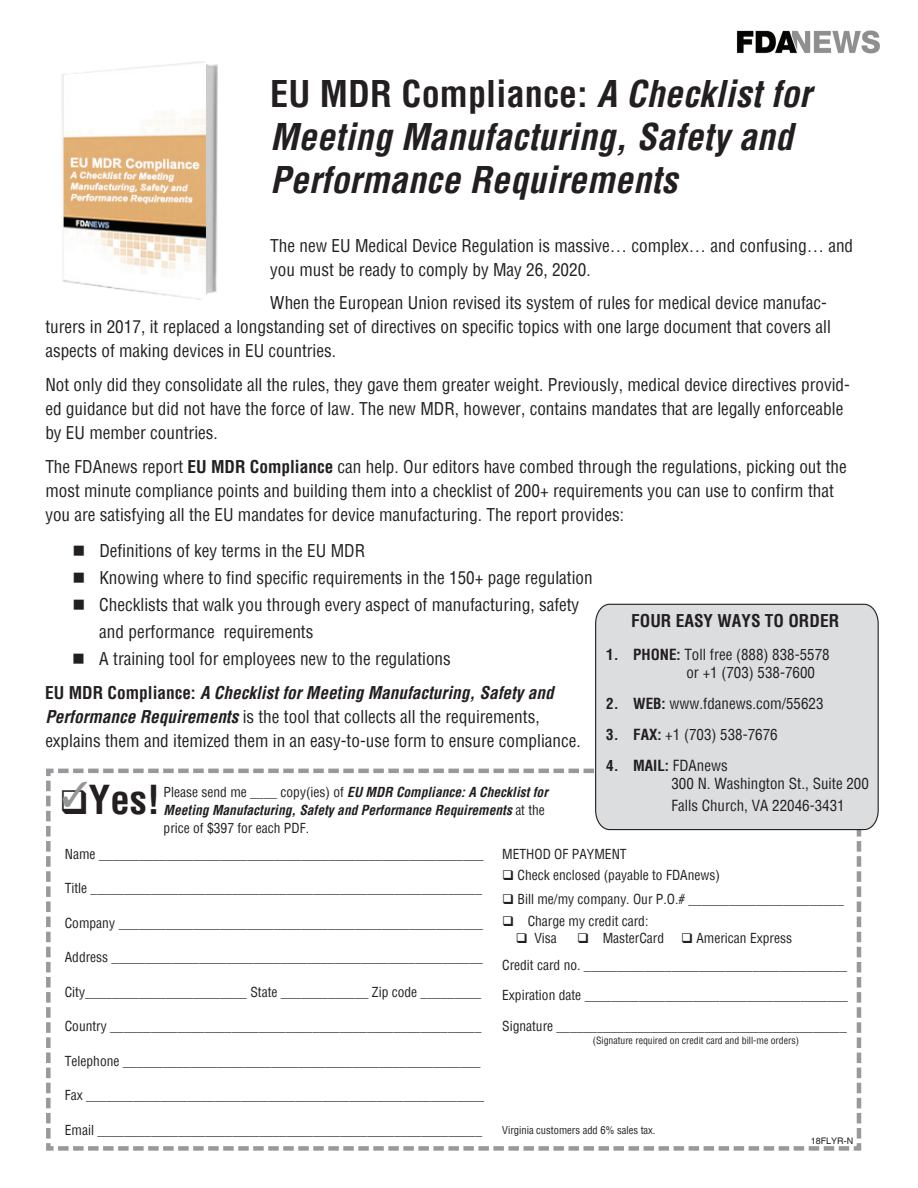
<style>
.page{position:relative;width:918px;height:1188px;background:#fff}
.page>*{position:absolute;margin:0;border:0;box-sizing:border-box;transform-origin:0 0}
.t1{font:700 condensed 39px "Helvetica";color:#231f20}
.t2{font:italic 700 condensed 36px/43.2px "Helvetica";letter-spacing:.005em;color:#231f20}
.t3{font:condensed 17.25px/24px "Helvetica";color:#231f20}
.t4{font:700 condensed 17.25px "Helvetica";color:#231f20}
.t5{font:condensed 15px/18px "Helvetica";color:#231f20}
.t6{font:condensed 13.5px/27px "Helvetica";color:#231f20}
.t7{font:italic 700 condensed 13.5px/18px "Helvetica";color:#231f20}
.t8{font:condensed 10.5px "Helvetica";color:#231f20}
.t9{font:condensed 9.75px "Helvetica";color:#231f20}
.t10{font:9px "Helvetica";color:#231f20}
.s1{font-style:normal}
.s2{font-weight:700}
.s3{font-weight:700;font-style:italic}
.s4{font-weight:400;font-style:normal}
</style>
<div class="page">
<svg style="left:46px;top:768px;width:816px;height:383px"></svg>
<img style="left:737px;top:30px;width:143px;height:24px">
<div style="left:595px;top:603px;width:284px;height:228px;background:#dcdddf"></div>
<img style="left:62px;top:61px;width:156px;height:239px">
<svg style="left:63px;top:781px;width:24px;height:26px"></svg>
<h2 class="t2" style="left:270px;top:72px;width:542px"><span class="s1">EU MDR Compliance:</span> A Checklist for<br>Meeting Manufacturing, Safety and<br>Performance Requirements</h2>
<p class="t3" style="left:270px;top:233px;width:584px">The new EU Medical Device Regulation is massive… complex… and confusing… and you must be ready to comply by May 26, 2020.</p>
<p class="t3" style="left:45px;top:291px;width:787px;text-indent:225px">When the European Union revised its system of rules for medical device manufac&shy;turers in 2017, it replaced a longstanding set of directives on specific topics with one large document that covers all aspects of making devices in EU countries.</p>
<p class="t3" style="left:45px;top:373px;width:806px">Not only did they consolidate all the rules, they gave them greater weight. Previously, medical device directives provid&shy;ed guidance but did not have the force of law. The new MDR, however, contains mandates that are legally enforceable by EU member countries.</p>
<p class="t3" style="left:45px;top:454px;width:803px">The FDAnews report <span class="s2">EU MDR Compliance</span> can help. Our editors have combed through the regulations, picking out the most minute compliance points and building them into a checklist of 200+ requirements you can use to confirm that you are satisfying all the EU mandates for device manufacturing. The report provides:</p>
<p class="t3" style="left:99px;top:537px;width:495px;line-height:27px">Definitions of key terms in the EU MDR<br>Knowing where to find specific requirements in the 150+ page regulation Checklists that walk you through every aspect of manufacturing, safety and performance requirements<br>A training tool for employees new to the regulations</p>
<p class="t3" style="left:45px;top:681px;width:537px"><span class="s2">EU MDR Compliance:</span> <span class="s3">A Checklist for Meeting Manufacturing, Safety and<br>Performance Requirements</span> is the tool that collects all the requirements, explains them and itemized them in an easy-to-use form to ensure compliance.</p>
<p class="t4" style="left:631px;top:610px;width:209px">FOUR EASY WAYS TO ORDER</p>
<p class="t5" style="left:686px;top:646px;width:145px;text-indent:-80px"><span class="s2">1. PHONE:</span> Toll free (888) 838-5578 or +1 (703) 538-7600</p>
<p class="t5" style="left:606px;top:695px;width:219px"><span class="s2">2. WEB:</span> www.fdanews.com/55623</p>
<p class="t5" style="left:606px;top:726px;width:173px"><span class="s2">3. FAX:</span> +1 (703) 538-7676</p>
<p class="t5" style="left:671px;top:757px;width:199px;text-indent:-65px"><span class="s2">4. MAIL:</span> FDAnews<br>300 N. Washington St., Suite 200</p>
<p class="t5" style="left:671px;top:796px;width:175px">Falls Church, VA 22046-3431</p>
<h1 class="t1" style="left:59px;top:774px;width:102px">❑Yes!</h1>
<p class="t7" style="left:164px;top:783px;width:386px"><span class="s4">Please send me ____ copy(ies) of</span> EU MDR Compliance: A Checklist for<br>Meeting Manufacturing, Safety and Performance Requirements <span class="s4">at the price of $397 for each PDF.</span></p>
<p class="t6" style="left:65px;top:840px;width:420px">Name _________________________________________________________</p>
<p class="t6" style="left:65px;top:874px;width:419px">Title __________________________________________________________</p>
<p class="t6" style="left:65px;top:909px;width:420px">Company ______________________________________________________</p>
<p class="t6" style="left:65px;top:944px;width:420px">Address _______________________________________________________</p>
<p class="t6" style="left:65px;top:978px;width:418px">City________________________ State _____________ Zip code _________</p>
<p class="t6" style="left:65px;top:1013px;width:418px">Country _______________________________________________________</p>
<p class="t6" style="left:65px;top:1047px;width:417px">Telephone _____________________________________________________</p>
<p class="t6" style="left:65px;top:1082px;width:421px">Fax ___________________________________________________________</p>
<p class="t6" style="left:65px;top:1116px;width:419px">Email _________________________________________________________</p>
<p class="t6" style="left:502px;top:840px;width:126px">METHOD OF PAYMENT</p>
<p class="t6" style="left:502px;top:861px;width:219px">❑ Check enclosed (payable to FDAnews)</p>
<p class="t6" style="left:502px;top:885px;width:343px">❑ Bill me/my company. Our P.O.# _______________________</p>
<p class="t6" style="left:502px;top:908px;width:148px">❑ Charge my credit card:</p>
<p class="t6" style="left:516px;top:924px;width:43px">❑ Visa</p>
<p class="t6" style="left:502px;top:924px;width:346px;text-indent:75px">❑ MasterCard ❑ American Express<br>Credit card no. _______________________________________</p>
<p class="t6" style="left:502px;top:981px;width:347px">Expiration date _______________________________________</p>
<p class="t6" style="left:502px;top:1013px;width:346px">Signature ___________________________________________</p>
<p class="t9" style="left:593px;top:1034px;width:208px">(Signature required on credit card and bill-me orders)</p>
<p class="t8" style="left:502px;top:1123px;width:155px">Virginia customers add 6% sales tax.</p>
<p class="t10" style="left:811px;top:1135px;width:44px">18FLYR-N</p>
</div>
